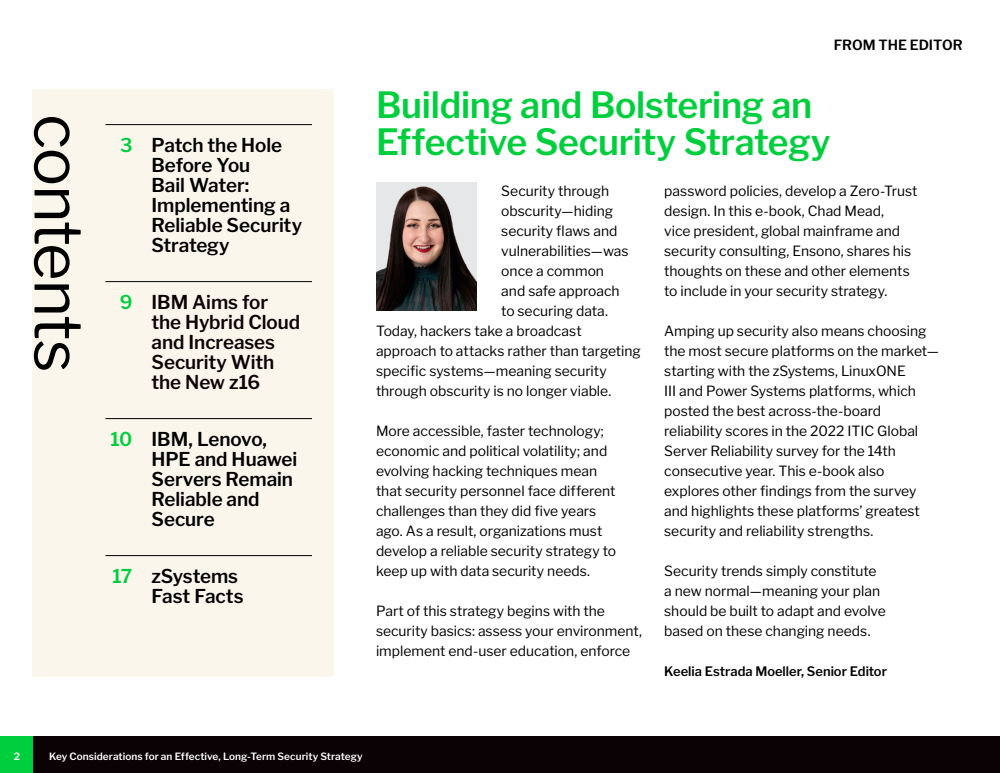
<style>
.page{position:relative;width:1000px;height:773px;background:#fff}
.page>*{position:absolute;margin:0;border:0;box-sizing:border-box;transform-origin:0 0}
.Infographic_-_headli{font:65px "Libre Franklin";letter-spacing:-.02em;color:#000}
.Subhead{font:600 36px/37px "Libre Franklin";letter-spacing:-.01em;color:#00cf3d}
.Body_Copy_copy{font:600 19px/20px "Libre Franklin";color:#000}
.Body_Copy_copy-2{font:600 19px/20px "Libre Franklin";color:#0a0204}
.Body_Copy_copy-3{font:14px/20px "Libre Franklin";color:#000}
.Body_Copy_copy-4{font:600 14px "Libre Franklin";letter-spacing:-.005em;color:#000}
.Body_Copy_copy-5{font:600 13px "Libre Franklin";color:#000}
.t1{font:600 10px "Libre Franklin";letter-spacing:.005em;color:#fff}
.s1{color:#00cf3d}
</style>
<div class="page">
<div style="left:33px;top:89px;width:301px;height:587px;background:#faf6ec"></div>
<div style="left:376px;top:182px;width:100px;height:128px;background:#e6e7e9"></div>
<img style="left:376px;top:186px;width:100px;height:124px">
<hr style="left:106px;top:124px;width:206px;height:1px;background:#000">
<hr style="left:106px;top:281px;width:206px;height:1px;background:#000">
<hr style="left:106px;top:418px;width:206px;height:1px;background:#000">
<hr style="left:106px;top:555px;width:206px;height:1px;background:#000">
<div style="left:33px;top:737px;width:967px;height:36px;background:#0a0204"></div>
<div style="left:0;top:737px;width:33px;height:36px;background:#00cf3d"></div>
<p class="Infographic_-_headli" style="left:97px;top:114px;width:260px;rotate:90deg">contents</p>
<p class="Body_Copy_copy" style="left:151px;top:135px;width:152px;text-indent:-31px"><span class="s1">3</span> Patch the Hole<br>Before You<br>Bail Water:<br>Implementing a<br>Reliable Security<br>Strategy</p>
<p class="Body_Copy_copy-2" style="left:152px;top:292px;width:150px;text-indent:-32px"><span class="s1">9</span> IBM Aims for the Hybrid Cloud and Increases<br>Security With the New z16</p>
<p class="Body_Copy_copy" style="left:151px;top:429px;width:147px;text-indent:-41px"><span class="s1">10</span> IBM, Lenovo,<br>HPE and Huawei<br>Servers Remain<br>Reliable and<br>Secure</p>
<p class="Body_Copy_copy" style="left:112px;top:566px;width:133px;text-align:right"><span class="s1">17</span> zSystems<br>Fast Facts</p>
<p class="Body_Copy_copy-4" style="left:834px;top:36px;width:130px">FROM THE EDITOR</p>
<p class="Subhead" style="left:376px;top:87px;width:456px">Building and Bolstering an<br>Effective Security Strategy</p>
<p class="Body_Copy_copy-3" style="left:501px;top:181px;width:109px">Security through</p>
<p class="Body_Copy_copy-3" style="left:501px;top:201px;width:113px">obscurity—hiding</p>
<p class="Body_Copy_copy-3" style="left:501px;top:221px;width:118px">security flaws and</p>
<p class="Body_Copy_copy-3" style="left:501px;top:241px;width:129px">vulnerabilities—was</p>
<p class="Body_Copy_copy-3" style="left:501px;top:261px;width:104px">once a common</p>
<p class="Body_Copy_copy-3" style="left:501px;top:281px;width:120px">and safe approach</p>
<p class="Body_Copy_copy-3" style="left:501px;top:301px;width:108px">to securing data.</p>
<p class="Body_Copy_copy-3" style="left:376px;top:321px;width:207px">Today, hackers take a broadcast</p>
<p class="Body_Copy_copy-3" style="left:376px;top:341px;width:266px">approach to attacks rather than targeting</p>
<p class="Body_Copy_copy-3" style="left:376px;top:361px;width:232px">specific systems—meaning security</p>
<p class="Body_Copy_copy-3" style="left:376px;top:381px;width:237px">through obscurity is no longer viable.</p>
<p class="Body_Copy_copy-3" style="left:376px;top:421px;width:242px">More accessible, faster technology; economic and political volatility; and evolving hacking techniques mean that security personnel face different challenges than they did five years ago. As a result, organizations must develop a reliable security strategy to keep up with data security needs.</p>
<p class="Body_Copy_copy-3" style="left:376px;top:601px;width:268px">Part of this strategy begins with the security basics: assess your environment, implement end-user education, enforce</p>
<p class="Body_Copy_copy-3" style="left:664px;top:181px;width:255px">password policies, develop a Zero-Trust design. In this e-book, Chad Mead,<br>vice president, global mainframe and security consulting, Ensono, shares his thoughts on these and other elements to include in your security strategy.</p>
<p class="Body_Copy_copy-3" style="left:664px;top:321px;width:276px">Amping up security also means choosing the most secure platforms on the market— starting with the zSystems, LinuxONE<br>III and Power Systems platforms, which posted the best across-the-board reliability scores in the 2022 ITIC Global Server Reliability survey for the 14th consecutive year. This e-book also explores other findings from the survey and highlights these platforms’ greatest security and reliability strengths.</p>
<p class="Body_Copy_copy-3" style="left:664px;top:561px;width:223px">Security trends simply constitute a new normal—meaning your plan should be built to adapt and evolve based on these changing needs.</p>
<p class="Body_Copy_copy-5" style="left:664px;top:663px;width:224px">Keelia Estrada Moeller, Senior Editor</p>
<p class="t1" style="left:14px;top:750px;width:8px">2</p>
<p class="t1" style="left:49px;top:750px;width:315px">Key Considerations for an Effective, Long-Term Security Strategy</p>
</div>
